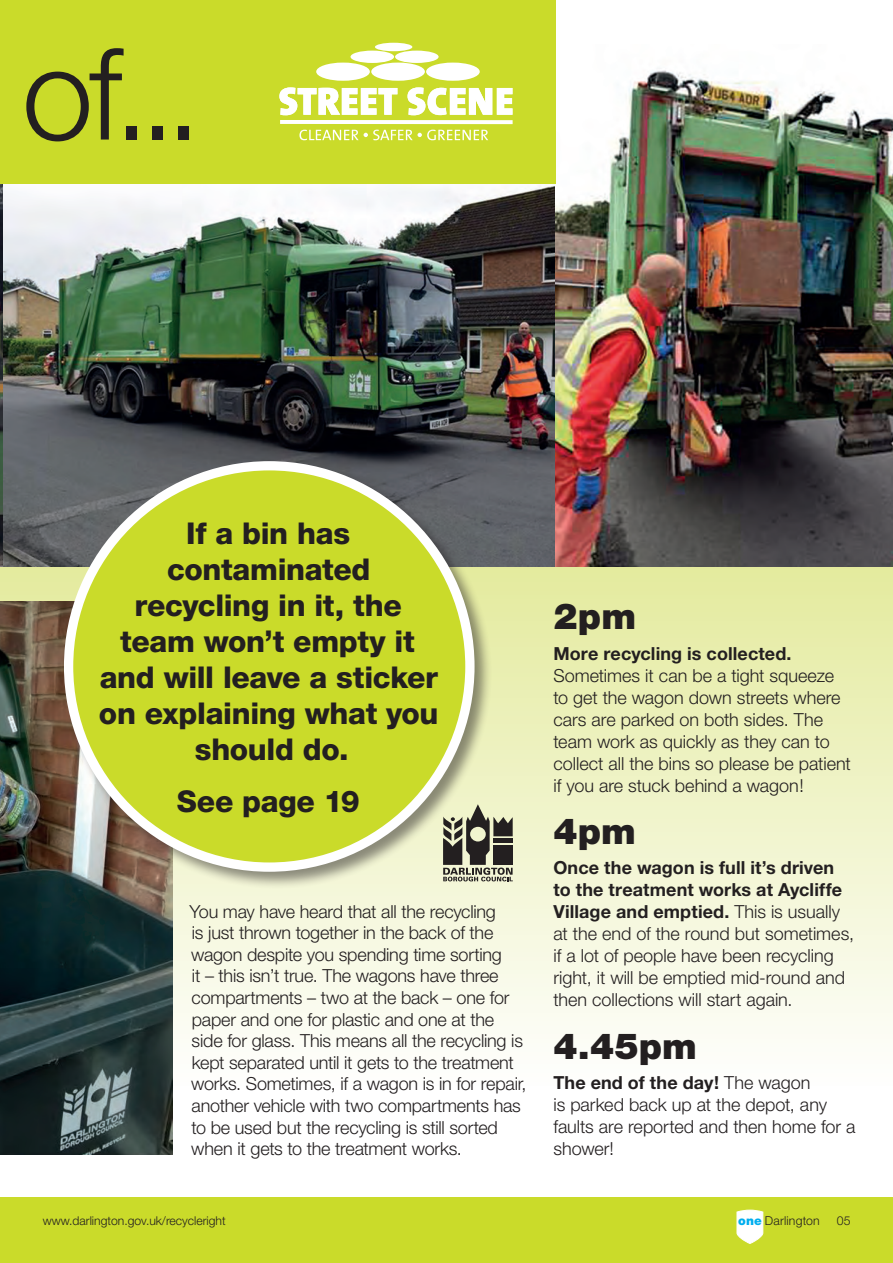
<style>
.page{position:relative;width:893px;height:1263px;background:#fff}
.page>*{position:absolute;margin:0;border:0;box-sizing:border-box;transform-origin:0 0}
.t1{font:300 127.95px "Helvetica Neue";color:#231f20}
.t2{font:900 36px "Helvetica Neue";color:#231f20}
.t3{font:800 30px/36.2px "Helvetica Neue";letter-spacing:-.01em;color:#231f20;text-align:center}
.t4{font:300 18px/22px "Helvetica Neue";letter-spacing:-.01em;color:#231f20}
.t5{font:700 18px "Helvetica Neue";letter-spacing:.005em;color:#231f20}
.t6{font:300 12.3px "Helvetica Neue";letter-spacing:.015em;color:#231f20}
.t7{font:300 12.15px "Helvetica Neue";color:#231f20}
.s1{font-weight:700}
.s2{font-weight:900;color:#00aeef}
</style>
<div class="page">
<svg style="left:0;top:567px;width:893px;height:518px"></svg>
<img style="left:0;top:602px;width:172px;height:553px">
<img style="left:2px;top:183px;width:554px;height:384px">
<div style="left:61px;top:459px;width:431px;height:430px;background:#231f20;opacity:.5"></div>
<img style="left:0;top:183px;width:2px;height:384px">
<img style="left:556px;top:70px;width:337px;height:497px">
<div style="left:0;top:0;width:556px;height:183px;background:#cadb2a"></div>
<svg style="left:299px;top:130px;width:189px;height:10px"></svg>
<hr style="left:280px;top:120px;width:233px;height:4px;background:#fff">
<svg style="left:279px;top:87px;width:118px;height:28px"></svg>
<svg style="left:408px;top:87px;width:104px;height:28px"></svg>
<div style="left:371px;top:63px;width:54px;height:18px;background:#fff;border-radius:50%"></div>
<div style="left:316px;top:63px;width:54px;height:18px;background:#fff;border-radius:50%"></div>
<div style="left:426px;top:63px;width:54px;height:18px;background:#fff;border-radius:50%"></div>
<div style="left:350px;top:51px;width:44px;height:12px;background:#fff;border-radius:50%"></div>
<div style="left:395px;top:51px;width:44px;height:12px;background:#fff;border-radius:50%"></div>
<div style="left:375px;top:43px;width:37px;height:8px;background:#fff;border-radius:50%"></div>
<svg style="left:443px;top:804px;width:70px;height:77px;background:#848472"></svg>
<div style="left:69px;top:466px;width:401px;height:401px;background:#cadb2a;border-radius:50%"></div>
<div style="left:64px;top:461px;width:411px;height:411px;border:9px solid #fff;border-radius:50%"></div>
<div style="left:0;top:1198px;width:893px;height:65px;background:#cadb2a"></div>
<svg style="left:736px;top:1209px;width:28px;height:35px"></svg>
<p class="t1" style="left:22px;top:16px;width:181px">of...</p>
<p class="t3" style="left:99px;top:515px;width:341px">If a bin has contaminated recycling in it, the team won’t empty it and will leave a sticker on explaining what you should do.</p>
<p class="t3" style="left:177px;top:783px;width:184px">See page 19</p>
<p class="t4" style="left:190px;top:900px;width:314px;line-height:21.6px">You may have heard that all the recycling is just thrown together in the back of the wagon despite you spending time sorting</p>
<p class="t4" style="left:191px;top:965px;width:337px;line-height:21.6px">it – this isn’t true. The wagons have three compartments – two at the back – one for paper and one for plastic and one at the side for glass. This means all the recycling is kept separated until it gets to the treatment works. Sometimes, if a wagon is in for repair, another vehicle with two compartments has to be used but the recycling is still sorted when it gets to the treatment works.</p>
<p class="t2" style="left:553px;top:595px;width:84px">2pm</p>
<p class="t5" style="left:553px;top:642px;width:240px">More recycling is collected.</p>
<p class="t4" style="left:553px;top:664px;width:299px">Sometimes it can be a tight squeeze to get the wagon down streets where cars are parked on both sides. The team work as quickly as they can to collect all the bins so please be patient if you are stuck behind a wagon!</p>
<p class="t2" style="left:553px;top:810px;width:84px">4pm</p>
<p class="t4" style="left:553px;top:856px;width:302px"><span class="s1">Once the wagon is full it’s driven to the treatment works at Aycliffe Village and emptied.</span> This is usually at the end of the round but sometimes, if a lot of people have been recycling right, it will be emptied mid-round and then collections will start again.</p>
<p class="t2" style="left:553px;top:1024px;width:145px">4.45pm</p>
<p class="t4" style="left:553px;top:1071px;width:304px"><span class="s1">The end of the day!</span> The wagon<br>is parked back up at the depot, any faults are reported and then home for a shower!</p>
<p class="t7" style="left:43px;top:1213px;width:184px">www.darlington.gov.uk/recycleright</p>
<p class="t6" style="left:738px;top:1213px;width:83px"><span class="s2">one</span> Darlington</p>
<p class="t6" style="left:837px;top:1213px;width:15px">05</p>
</div>
